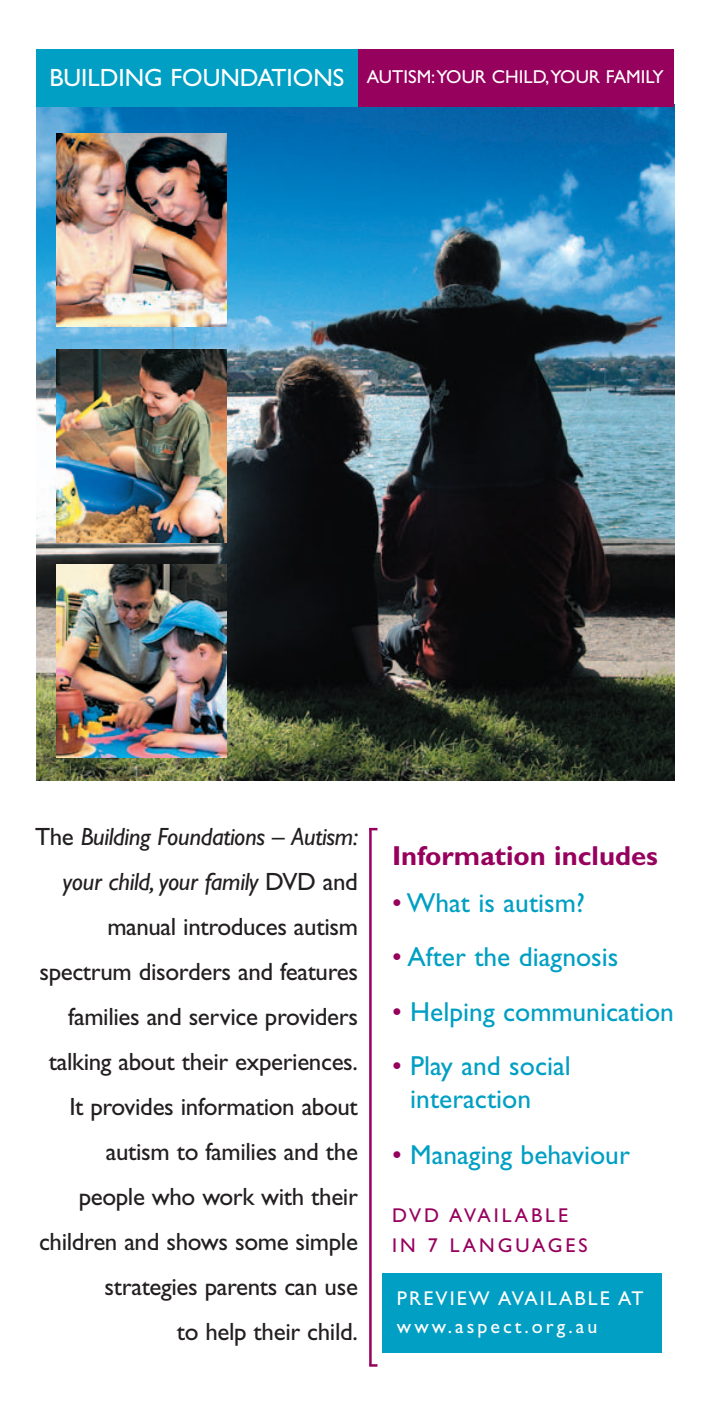
<style>
.page{position:relative;width:709px;height:1417px;background:#fff}
.page>*{position:absolute;margin:0;border:0;box-sizing:border-box;transform-origin:0 0}
.t1{font:27.5px/33px "Gill Sans";color:#009fc3}
.t2{font:700 27.5px "Gill Sans";color:#97015e}
.t3{font:25px/45px "Gill Sans";letter-spacing:-.015em;color:#231f20;text-align:right}
.t4{font:20px/27.5px "Gill Sans";letter-spacing:.105em;color:#fff}
.t5{font:20px/30px "Gill Sans";letter-spacing:.15em;color:#97015e}
.t6{font:18.75px "Gill Sans";color:#fff}
.s1{font-size:25px}
.s2{font-style:italic}
.s3{color:#97015e}
</style>
<div class="page">
<img style="left:36px;top:49px;width:639px;height:1318px">
<p class="t6" style="left:49px;top:70px;width:616px"><span class="s1">BUILDING FOUNDATIONS</span> AUTISM:YOUR CHILD,YOUR FAMILY</p>
<p class="t3" style="left:35px;top:816px;width:324px">The <span class="s2">Building Foundations – Autism: your child, your family</span> DVD and manual introduces autism spectrum disorders and features families and service providers talking about their experiences.<br>It provides information about autism to families and the people who work with their children and shows some simple strategies parents can use<br>to help their child.</p>
<p class="t2" style="left:392px;top:846px;width:267px">Information includes</p>
<p class="t1" style="left:392px;top:889px;width:195px"><span class="s3">•</span> What is autism?</p>
<p class="t1" style="left:392px;top:943px;width:228px"><span class="s3">•</span> After the diagnosis</p>
<p class="t1" style="left:392px;top:997px;width:283px"><span class="s3">•</span> Helping communication</p>
<p class="t1" style="left:410px;top:1052px;width:162px;text-indent:-18px"><span class="s3">•</span> Play and social interaction</p>
<p class="t1" style="left:392px;top:1140px;width:239px"><span class="s3">•</span> Managing behaviour</p>
<p class="t5" style="left:392px;top:1202px;width:197px">DVD AVAILABLE<br>IN 7 LANGUAGES</p>
<p class="t4" style="left:397px;top:1286px;width:248px">PREVIEW AVAILABLE AT www.aspect.org.au</p>
</div>
